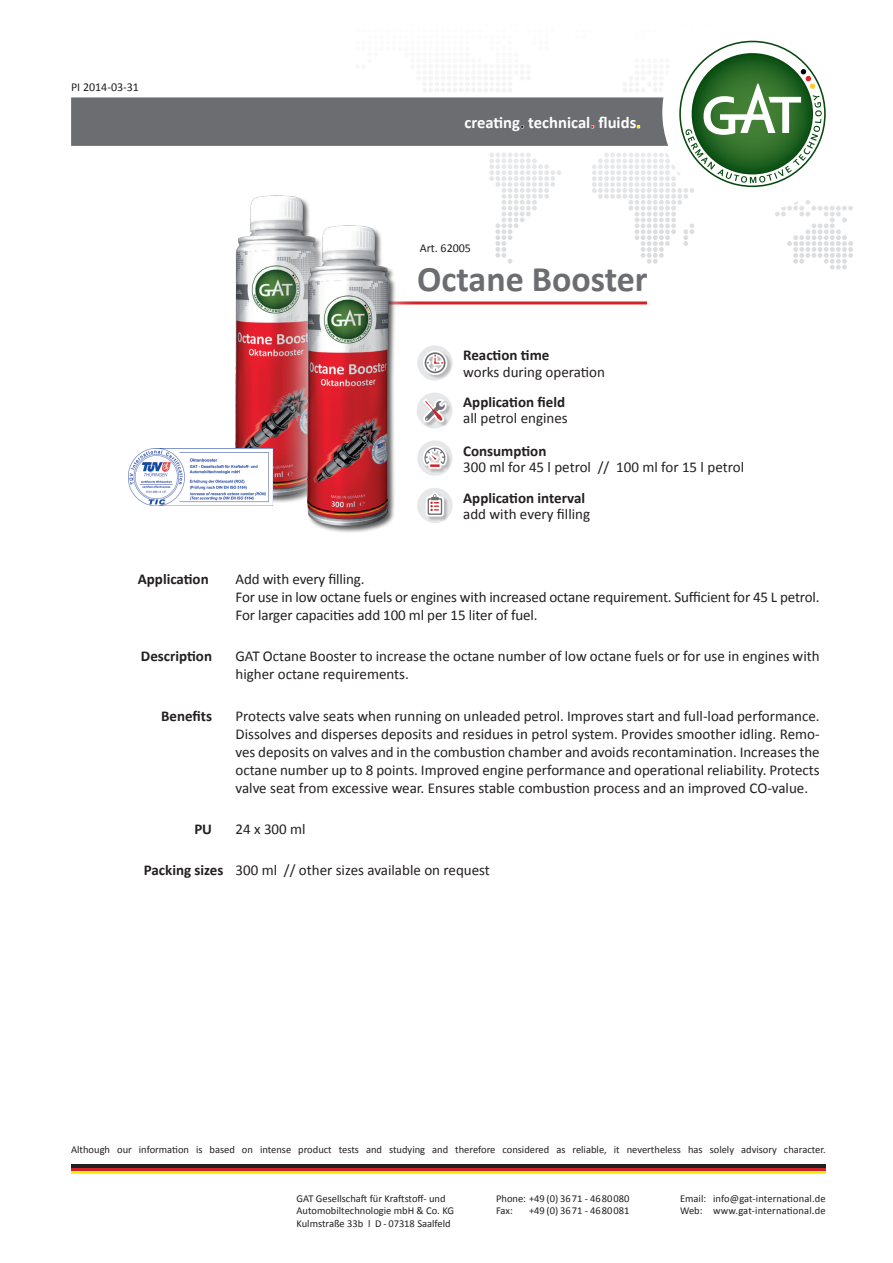
<style>
.page{position:relative;width:893px;height:1263px;background:#fff}
.page>*{position:absolute;margin:0;border:0;box-sizing:border-box;transform-origin:0 0}
.t1{font:700 36px "Calibri";color:#6c6d70}
.t2{font:700 16.65px "Calibri";color:#fff}
.t3{font:15px/18px "Calibri";color:#231f20}
.t4{font:700 15px "Calibri";color:#231f20}
.t5{font:12px "Calibri";color:#231f20}
.t6{font:10.5px/12.6px "Calibri";color:#231f20}
.s1{color:#231f20}
.s2{color:#d1232a}
.s3{color:#fff101}
.s4{font-weight:700}
</style>
<div class="page">
<hr style="left:377px;top:301px;width:270px;height:3px;background:#d1232a">
<hr style="left:71px;top:1170px;width:755px;height:3px;background:#fff101">
<hr style="left:71px;top:1167px;width:755px;height:3px;background:#d1232a">
<hr style="left:71px;top:1164px;width:755px;height:3px;background:#231f20">
<svg style="left:423px;top:84px;width:138px;height:180px"></svg>
<svg style="left:592px;top:40px;width:261px;height:230px"></svg>
<div style="left:71px;top:97px;width:597px;height:49px;background:#6c6d70"></div>
<svg style="left:679px;top:41px;width:147px;height:146px"></svg>
<div style="left:417px;top:487px;width:36px;height:37px;background:#e6e7e9;border-radius:50%"></div>
<div style="left:416px;top:486px;width:38px;height:38px;border:1px solid #fff;border-radius:50%"></div>
<div style="left:427px;top:493px;width:21px;height:28px;background:#231f20;opacity:.23"></div>
<svg style="left:426px;top:492px;width:20px;height:27px"></svg>
<div style="left:417px;top:440px;width:36px;height:36px;background:#e6e7e9;border-radius:50%"></div>
<div style="left:416px;top:439px;width:38px;height:38px;border:1px solid #fff;border-radius:50%"></div>
<div style="left:424px;top:447px;width:28px;height:26px;background:#231f20;opacity:.23"></div>
<div style="left:426px;top:450px;width:18px;height:22px;background:#fff;opacity:.3"></div>
<div style="left:421px;top:444px;width:27px;height:27px;background:#fff;opacity:.3"></div>
<svg style="left:421px;top:443px;width:28px;height:27px"></svg>
<div style="left:416px;top:392px;width:37px;height:37px;background:#e6e7e9;border-radius:50%"></div>
<div style="left:415px;top:391px;width:39px;height:39px;border:1px solid #fff;border-radius:50%"></div>
<div style="left:424px;top:399px;width:27px;height:28px;background:#231f20;opacity:.23"></div>
<div style="left:417px;top:345px;width:36px;height:36px;background:#e6e7e9;border-radius:50%"></div>
<div style="left:416px;top:344px;width:38px;height:38px;border:1px solid #fff;border-radius:50%"></div>
<div style="left:424px;top:352px;width:28px;height:28px;background:#231f20;opacity:.23"></div>
<svg style="left:420px;top:344px;width:30px;height:86px"></svg>
<img style="left:224px;top:195px;width:75px;height:311px">
<svg style="left:280px;top:198px;width:139px;height:316px"></svg>
<img style="left:297px;top:217px;width:105px;height:316px">
<img style="left:128px;top:449px;width:144px;height:56px">
<p class="t5" style="left:71px;top:79px;width:69px">PI 2014-03-31</p>
<p class="t2" style="left:464px;top:111px;width:178px">creating<span class="s1">.</span> technical<span class="s2">.</span> fluids<span class="s3">.</span></p>
<p class="t5" style="left:420px;top:239px;width:53px">Art. 62005</p>
<h1 class="t1" style="left:417px;top:253px;width:232px">Octane Booster</h1>
<p class="t4" style="left:463px;top:345px;width:88px">Reaction time</p>
<p class="t3" style="left:463px;top:362px;width:143px">works during operation</p>
<p class="t4" style="left:463px;top:391px;width:103px">Application field</p>
<p class="t3" style="left:463px;top:409px;width:106px">all petrol engines</p>
<p class="t4" style="left:463px;top:440px;width:85px">Consumption</p>
<p class="t3" style="left:463px;top:458px;width:282px">300 ml for 45 l petrol // 100 ml for 15 l petrol</p>
<p class="t4" style="left:463px;top:487px;width:123px">Application interval</p>
<p class="t3" style="left:463px;top:505px;width:128px">add with every filling</p>
<p class="t4" style="left:138px;top:569px;width:72px">Application</p>
<p class="t3" style="left:235px;top:570px;width:586px">Add with every filling.<br>For use in low octane fuels or engines with increased octane requirement. Sufficient for 45 L petrol.<br>For larger capacities add 100 ml per 15 liter of fuel.</p>
<p class="t4" style="left:141px;top:646px;width:73px">Description</p>
<p class="t3" style="left:235px;top:647px;width:586px">GAT Octane Booster to increase the octane number of low octane fuels or for use in engines with higher octane requirements.</p>
<p class="t4" style="left:161px;top:705px;width:52px">Benefits</p>
<p class="t3" style="left:235px;top:706px;width:586px;text-align:justify">Protects valve seats when running on unleaded petrol. Improves start and full-load performance.<br>Dissolves and disperses deposits and residues in petrol system. Provides smoother idling. Remo&shy;ves deposits on valves and in the combustion chamber and avoids recontamination. Increases the octane number up to 8 points. Improved engine performance and operational reliability. Protects valve seat from excessive wear. Ensures stable combustion process and an improved CO-value.</p>
<p class="t4" style="left:194px;top:818px;width:19px">PU</p>
<p class="t3" style="left:235px;top:819px;width:72px">24 x 300 ml</p>
<p class="t3" style="left:144px;top:861px;width:348px"><span class="s4">Packing sizes</span> 300 ml // other sizes available on request</p>
<p class="t6" style="left:71px;top:1143px;width:756px">Although our information is based on intense product tests and studying and therefore considered as reliable, it nevertheless has solely advisory character.</p>
<p class="t6" style="left:296px;top:1191px;width:159px">GAT Gesellschaft für Kraftstoff- und<br>Automobiltechnologie mbH &amp; Co. KG<br>Kulmstraße 33b l D - 07318 Saalfeld</p>
<p class="t6" style="left:496px;top:1191px;width:135px">Phone: +49 (0) 3671 - 4680080<br>Fax:</p>
<p class="t6" style="left:529px;top:1204px;width:102px">+49 (0) 3671 - 4680081</p>
<p class="t6" style="left:680px;top:1191px;width:147px">Email: info@gat-international.de<br>Web: www.gat-international.de</p>
</div>
